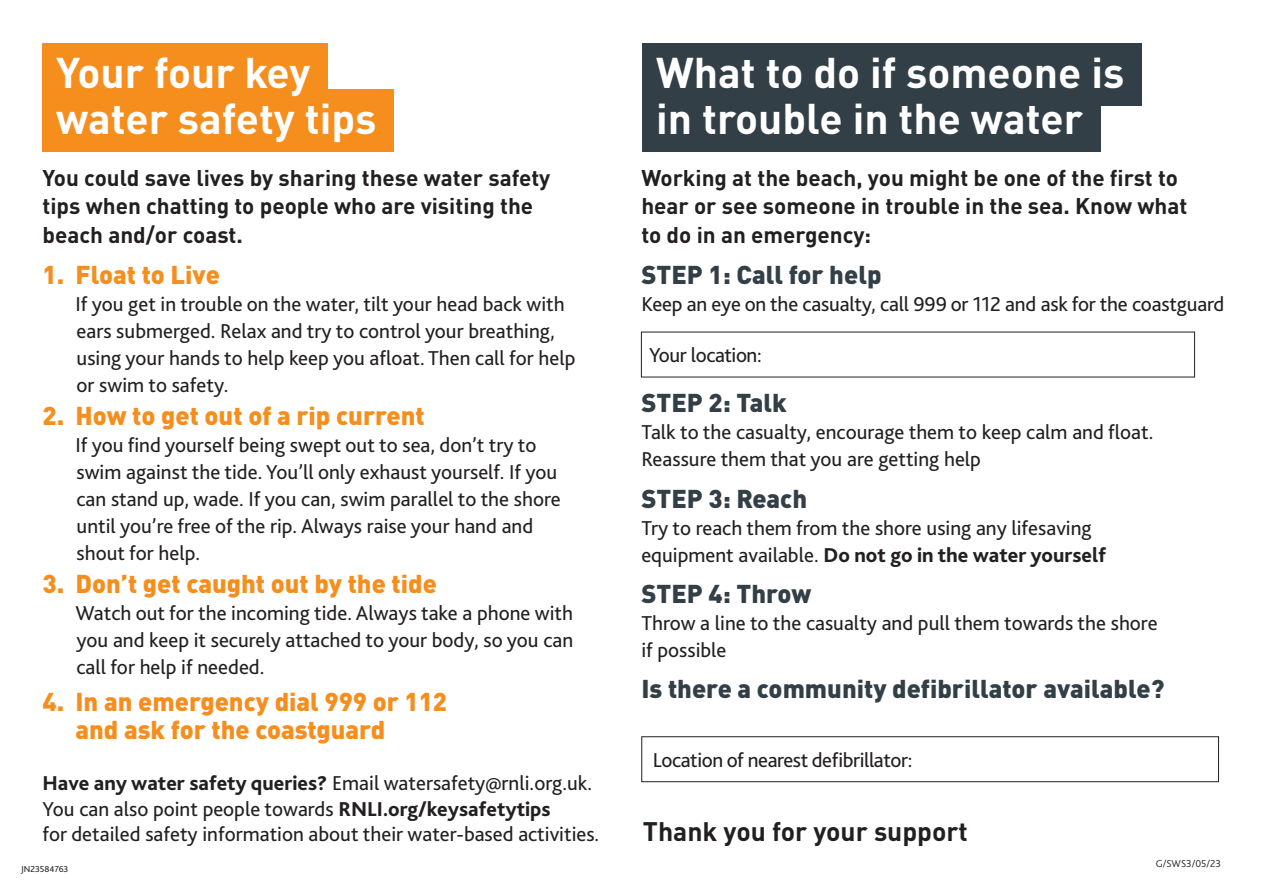
<style>
.page{position:relative;width:1263px;height:893px;background:#fff}
.page>*{position:absolute;margin:0;border:0;box-sizing:border-box;transform-origin:0 0}
.t1{font:700 42.45px/45.6px "DINOT";color:#fff}
.t2{font:700 26.55px "DINOT";color:#231f20}
.t3{font:900 25.5px/28.5px "DINOT";color:#f68e1e}
.t4{font:900 25.5px "DINOT";color:#333f47}
.t5{font:700 22.5px/28.5px "DINOT";color:#231f20}
.t6{font:21px/27px "Bliss 2";color:#231f20}
.t7{font:21px "Bliss 2";letter-spacing:-.02em;color:#231f20}
.t8{font:300 10.5px "Bliss 2";color:#231f20}
.t9{font:9px "Bliss 2";color:#231f20}
.s1{font-weight:800}
</style>
<div class="page">
<div style="left:42px;top:43px;width:286px;height:63px;background:#f68e1e"></div>
<div style="left:42px;top:89px;width:352px;height:63px;background:#f68e1e"></div>
<div style="left:642px;top:43px;width:500px;height:63px;background:#333f47"></div>
<div style="left:642px;top:89px;width:458px;height:63px;background:#333f47"></div>
<div style="left:641px;top:736px;width:578px;height:46px;border:1px solid #231f20"></div>
<h1 class="t1" style="left:56px;top:49px;width:322px">Your four key water safety tips</h1>
<h1 class="t1" style="left:656px;top:49px;width:470px">What to do if someone is in trouble in the water</h1>
<p class="t5" style="left:43px;top:163px;width:509px">You could save lives by sharing these water safety tips when chatting to people who are visiting the beach and/or coast.</p>
<p class="t3" style="left:43px;top:260px;width:179px">1. Float to Live</p>
<p class="t6" style="left:76px;top:290px;width:501px">If you get in trouble on the water, tilt your head back with ears submerged. Relax and try to control your breathing, using your hands to help keep you afloat. Then call for help or swim to safety.</p>
<p class="t3" style="left:43px;top:401px;width:384px">2. How to get out of a rip current</p>
<p class="t6" style="left:76px;top:431px;width:487px">If you find yourself being swept out to sea, don’t try to swim against the tide. You’ll only exhaust yourself. If you can stand up, wade. If you can, swim parallel to the shore until you’re free of the rip. Always raise your hand and shout for help.</p>
<p class="t3" style="left:43px;top:568px;width:396px">3. Don’t get caught out by the tide</p>
<p class="t6" style="left:76px;top:599px;width:499px;text-align:justify">Watch out for the incoming tide. Always take a phone with you and keep it securely attached to your body, so you can call for help if needed.</p>
<p class="t3" style="left:76px;top:686px;width:373px;text-indent:-33px">4. In an emergency dial 999 or 112 and ask for the coastguard</p>
<p class="t6" style="left:43px;top:770px;width:558px;line-height:25.5px"><span class="s1">Have any water safety queries?</span> Email watersafety@rnli.org.uk.<br>You can also point people towards <span class="s1">RNLI.org/keysafetytips<br></span>for detailed safety information about their water-based activities.</p>
<p class="t9" style="left:21px;top:863px;width:49px">JN23584763</p>
<p class="t5" style="left:641px;top:163px;width:547px">Working at the beach, you might be one of the first to hear or see someone in trouble in the sea. Know what to do in an emergency:</p>
<p class="t4" style="left:641px;top:258px;width:242px">STEP 1: Call for help</p>
<p class="t6" style="left:641px;top:290px;width:585px">Keep an eye on the casualty, call 999 or 112 and ask for the coastguard</p>
<p class="t7" style="left:649px;top:342px;width:114px">Your location:</p>
<p class="t4" style="left:641px;top:386px;width:147px">STEP 2: Talk</p>
<p class="t6" style="left:641px;top:418px;width:513px">Talk to the casualty, encourage them to keep calm and float.<br>Reassure them that you are getting help</p>
<p class="t4" style="left:641px;top:481px;width:167px">STEP 3: Reach</p>
<p class="t6" style="left:641px;top:514px;width:466px">Try to reach them from the shore using any lifesaving equipment available. <span class="s1">Do not go in the water yourself</span></p>
<p class="t4" style="left:641px;top:577px;width:171px">STEP 4: Throw</p>
<p class="t6" style="left:641px;top:609px;width:518px">Throw a line to the casualty and pull them towards the shore if possible</p>
<p class="t4" style="left:641px;top:672px;width:525px">Is there a community defibrillator available?</p>
<p class="t7" style="left:653px;top:747px;width:261px">Location of nearest defibrillator:</p>
<p class="t2" style="left:643px;top:814px;width:326px">Thank you for your support</p>
<p class="t8" style="left:1156px;top:857px;width:67px">G/SWS3/05/23</p>
</div>
